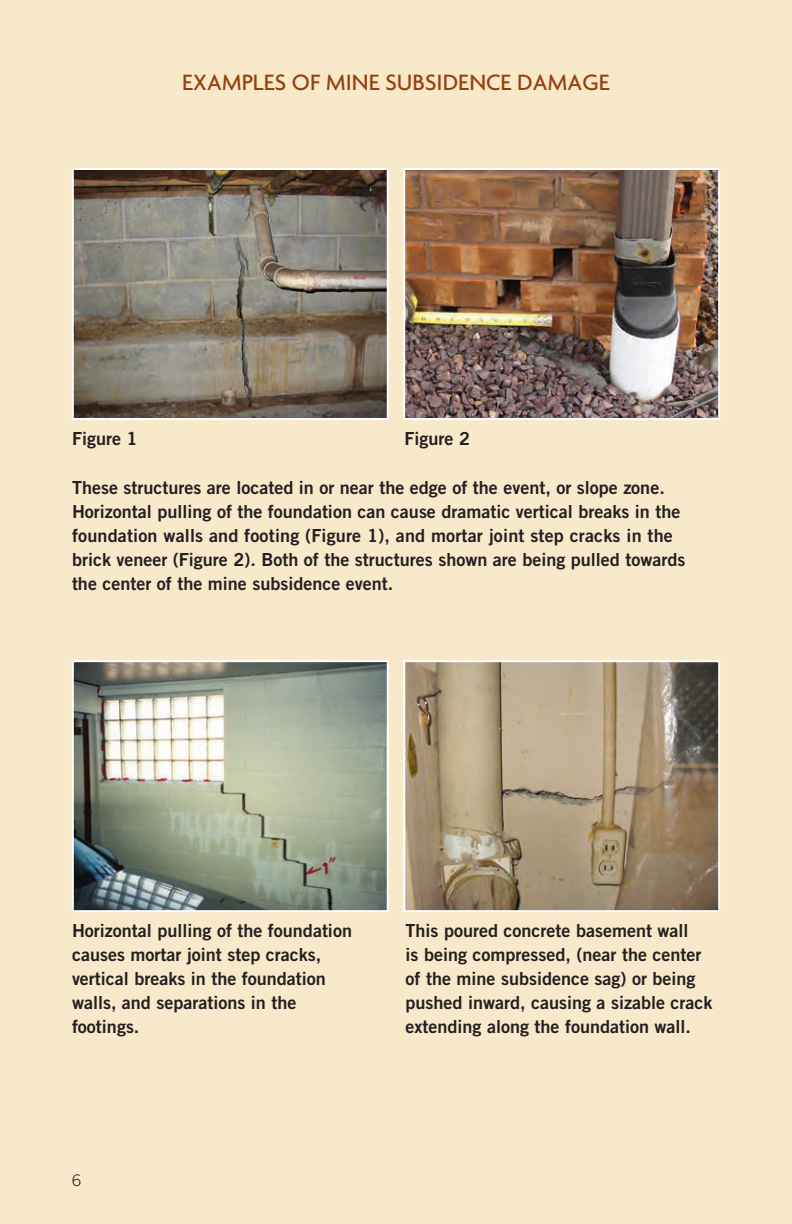
<style>
.page{position:relative;width:792px;height:1224px;background:#f9e9cb}
.page>*{position:absolute;margin:0;border:0;box-sizing:border-box;transform-origin:0 0}
.t1{font:500 24px "Agenda";color:#96400e}
.t2{font:18px/24px "Trade Gothic Bold Two";color:#231f20}
.t3{font:300 16px "Trade Gothic";color:#231f20}
</style>
<div class="page">
<img style="left:75px;top:171px;width:311px;height:246px">
<div style="left:72px;top:168px;width:317px;height:252px;border:2px solid #fff"></div>
<img style="left:75px;top:663px;width:311px;height:246px">
<div style="left:72px;top:660px;width:317px;height:252px;border:2px solid #fff"></div>
<img style="left:406px;top:171px;width:311px;height:246px">
<div style="left:403px;top:168px;width:317px;height:252px;border:2px solid #fff"></div>
<img style="left:406px;top:663px;width:311px;height:246px">
<div style="left:403px;top:660px;width:317px;height:252px;border:2px solid #fff"></div>
<h1 class="t1" style="left:182px;top:75px;width:429px">EXAMPLES OF MINE SUBSIDENCE DAMAGE</h1>
<p class="t2" style="left:72px;top:428px;width:67px">Figure 1</p>
<p class="t2" style="left:405px;top:428px;width:67px">Figure 2</p>
<p class="t2" style="left:72px;top:477px;width:615px">These structures are located in or near the edge of the event, or slope zone.<br>Horizontal pulling of the foundation can cause dramatic vertical breaks in the foundation walls and footing (Figure 1), and mortar joint step cracks in the brick veneer (Figure 2). Both of the structures shown are being pulled towards the center of the mine subsidence event.</p>
<p class="t2" style="left:72px;top:920px;width:282px">Horizontal pulling of the foundation causes mortar joint step cracks, vertical breaks in the foundation walls, and separations in the footings.</p>
<p class="t2" style="left:406px;top:920px;width:308px">This poured concrete basement wall<br>is being compressed, (near the center of the mine subsidence sag) or being pushed inward, causing a sizable crack extending along the foundation wall.</p>
<p class="t3" style="left:72px;top:1174px;width:10px">6</p>
</div>
